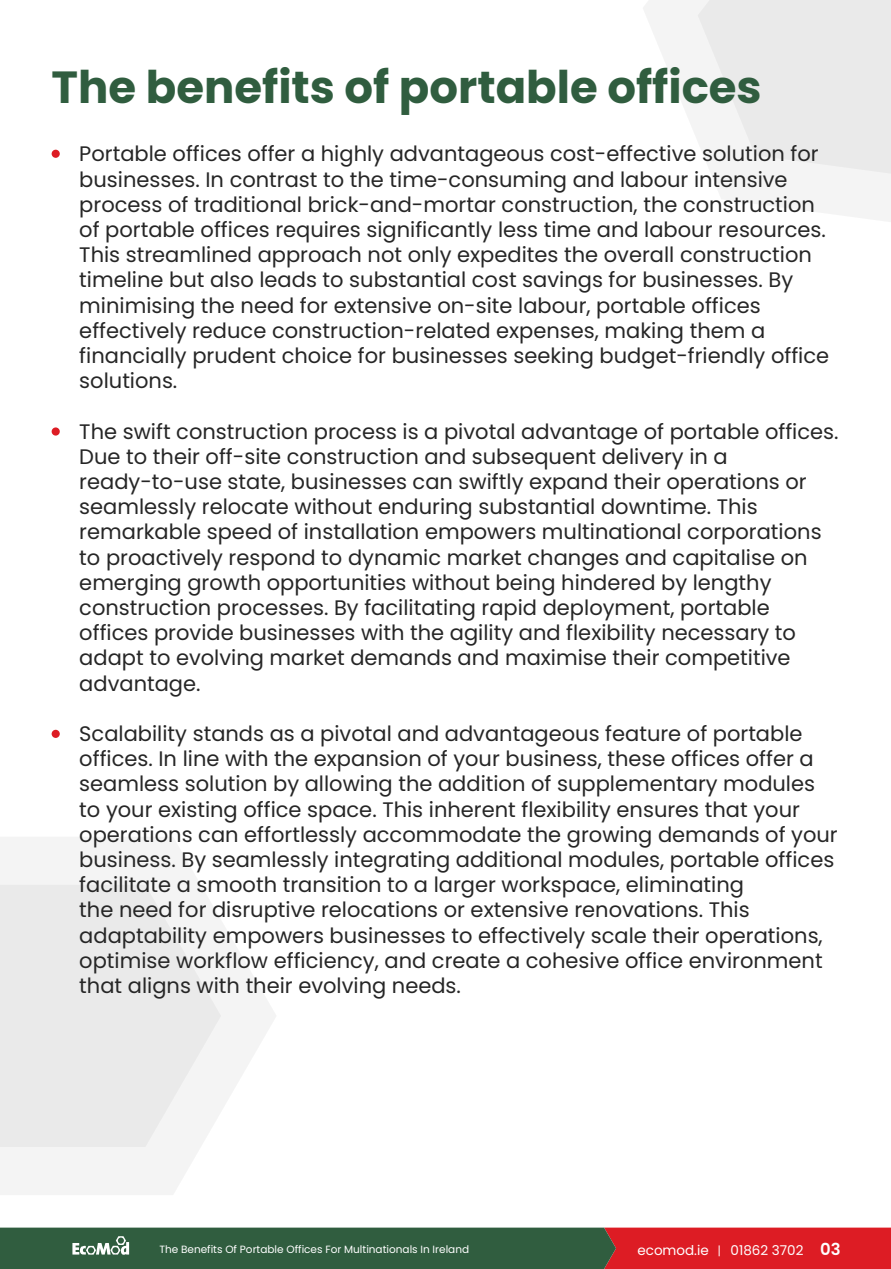
<style>
.page{position:relative;width:891px;height:1269px;background:#fff}
.page>*{position:absolute;margin:0;border:0;box-sizing:border-box;transform-origin:0 0}
.t1{font:700 45px "Poppins";color:#305d3f}
.t2{font:21px/25.2px "Poppins";color:#262626}
.t3{font:13.5px "Poppins";color:#fff}
.t4{font:10.5px "Poppins";color:#fff}
.s1{font-weight:600;font-size:16.5px}
</style>
<div class="page">
<svg style="left:0;top:1228px;width:891px;height:41px;background:#684b39"></svg>
<svg style="left:0;top:837px;width:276px;height:358px;fill:#f4f4f4"></svg>
<svg style="left:0;top:885px;width:221px;height:262px;fill:#eaeaea"></svg>
<svg style="left:643px;top:0;width:248px;height:222px"></svg>
<svg style="left:698px;top:0;width:193px;height:174px"></svg>
<div style="left:52px;top:150px;width:8px;height:8px;background:#dd1c24;border-radius:50%"></div>
<div style="left:52px;top:427px;width:8px;height:9px;background:#dd1c24;border-radius:50%"></div>
<div style="left:52px;top:730px;width:8px;height:8px;background:#dd1c24;border-radius:50%"></div>
<h1 class="t1" style="left:52px;top:61px;width:712px">The benefits of portable offices</h1>
<p class="t2" style="left:79px;top:142px;width:751px">Portable offices offer a highly advantageous cost-effective solution for businesses. In contrast to the time-consuming and labour intensive process of traditional brick-and-mortar construction, the construction of portable offices requires significantly less time and labour resources.<br>This streamlined approach not only expedites the overall construction timeline but also leads to substantial cost savings for businesses. By minimising the need for extensive on-site labour, portable offices effectively reduce construction-related expenses, making them a financially prudent choice for businesses seeking budget-friendly office solutions.</p>
<p class="t2" style="left:79px;top:419px;width:761px">The swift construction process is a pivotal advantage of portable offices.<br>Due to their off-site construction and subsequent delivery in a ready-to-use state, businesses can swiftly expand their operations or seamlessly relocate without enduring substantial downtime. This remarkable speed of installation empowers multinational corporations to proactively respond to dynamic market changes and capitalise on emerging growth opportunities without being hindered by lengthy construction processes. By facilitating rapid deployment, portable offices provide businesses with the agility and flexibility necessary to adapt to evolving market demands and maximise their competitive advantage.</p>
<p class="t2" style="left:79px;top:721px;width:760px">Scalability stands as a pivotal and advantageous feature of portable offices. In line with the expansion of your business, these offices offer a seamless solution by allowing the addition of supplementary modules to your existing office space. This inherent flexibility ensures that your operations can effortlessly accommodate the growing demands of your business. By seamlessly integrating additional modules, portable offices facilitate a smooth transition to a larger workspace, eliminating<br>the need for disruptive relocations or extensive renovations. This adaptability empowers businesses to effectively scale their operations, optimise workflow efficiency, and create a cohesive office environment that aligns with their evolving needs.</p>
<p class="t4" style="left:159px;top:1243px;width:311px">The Benefits Of Portable Offices For Multinationals In Ireland</p>
<p class="t3" style="left:637px;top:1242px;width:73px">ecomod.ie</p>
<p class="t3" style="left:731px;top:1242px;width:112px">01862 3702 <span class="s1">03</span></p>
</div>
